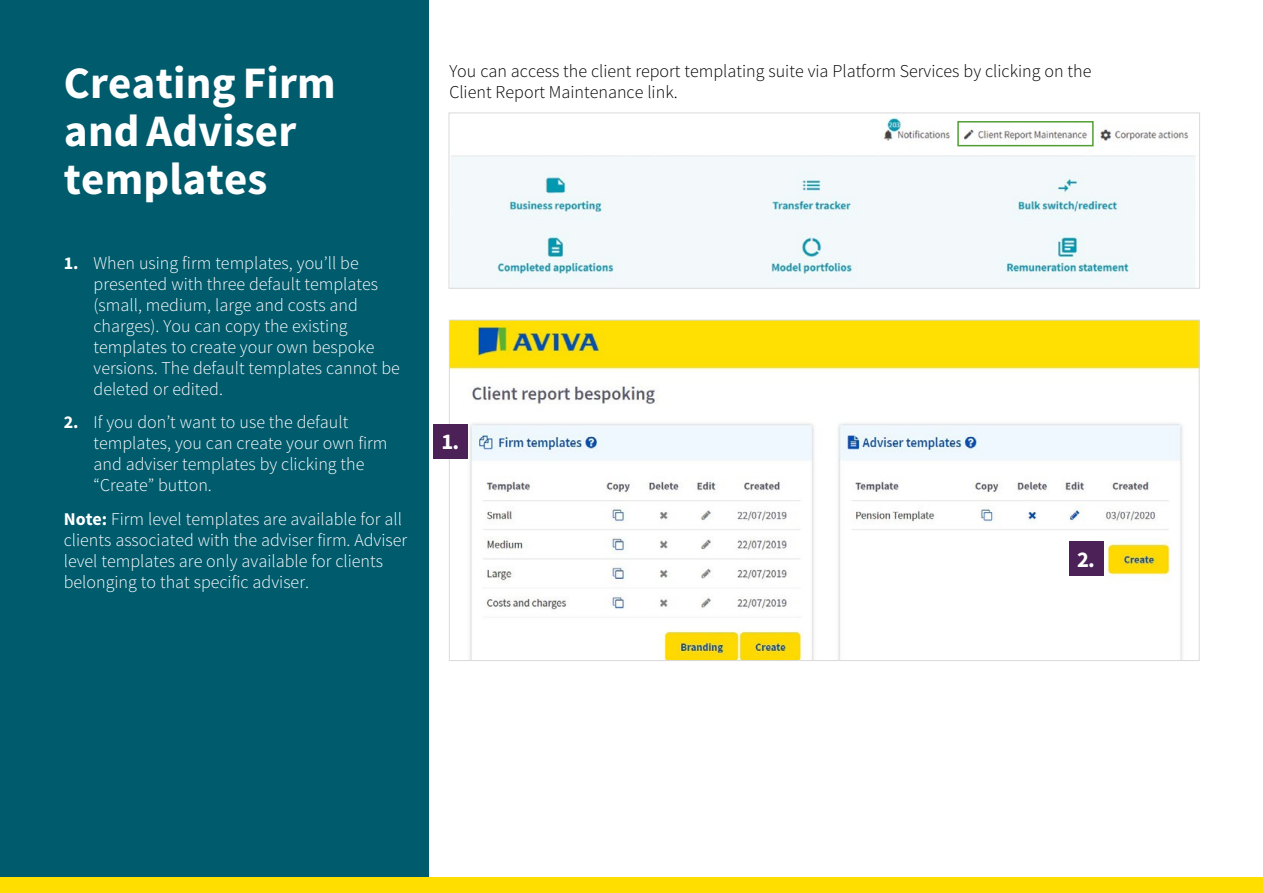
<style>
.page{position:relative;width:1263px;height:893px;background:#fff}
.page>*{position:absolute;margin:0;border:0;box-sizing:border-box;transform-origin:0 0}
.t1{font:700 45px/48px "Source Sans Pro";letter-spacing:.005em;color:#fff}
.t2{font:700 22.5px "Source Sans Pro";color:#fff}
.t3{font:300 18px/21px "Source Sans Pro";color:#fff}
.t4{font:300 18px/21px "Source Sans Pro";color:#000}
.s1{font-weight:700}
</style>
<div class="page">
<div style="left:0;top:0;width:428px;height:893px;background:#005b6d"></div>
<div style="left:0;top:877px;width:1263px;height:16px;background:#ffde00"></div>
<img style="left:451px;top:322px;width:746px;height:337px">
<div style="left:433px;top:424px;width:34px;height:34px;background:#4b2158"></div>
<div style="left:1069px;top:541px;width:34px;height:34px;background:#4b2158"></div>
<img style="left:451px;top:118px;width:744px;height:169px">
<div style="left:449px;top:113px;width:751px;height:176px;border:1px solid #dadada"></div>
<div style="left:957px;top:121px;width:137px;height:25px;border:2px solid #519f34"></div>
<h1 class="t1" style="left:64px;top:60px;width:273px">Creating Firm and Adviser templates</h1>
<p class="t3" style="left:94px;top:252px;width:308px;text-indent:-30px"><span class="s1">1.</span> When using firm templates, you’ll be presented with three default templates (small, medium, large and costs and charges). You can copy the existing templates to create your own bespoke versions. The default templates cannot be deleted or edited.</p>
<p class="t3" style="left:94px;top:412px;width:295px;text-indent:-30px"><span class="s1">2.</span> If you don’t want to use the default templates, you can create your own firm and adviser templates by clicking the “Create” button.</p>
<p class="t3" style="left:64px;top:509px;width:345px"><span class="s1">Note:</span> Firm level templates are available for all clients associated with the adviser firm. Adviser level templates are only available for clients belonging to that specific adviser.</p>
<p class="t4" style="left:449px;top:61px;width:643px">You can access the client report templating suite via Platform Services by clicking on the<br>Client Report Maintenance link.</p>
<p class="t2" style="left:441px;top:428px;width:19px">1.</p>
<p class="t2" style="left:1077px;top:545px;width:19px">2.</p>
</div>
